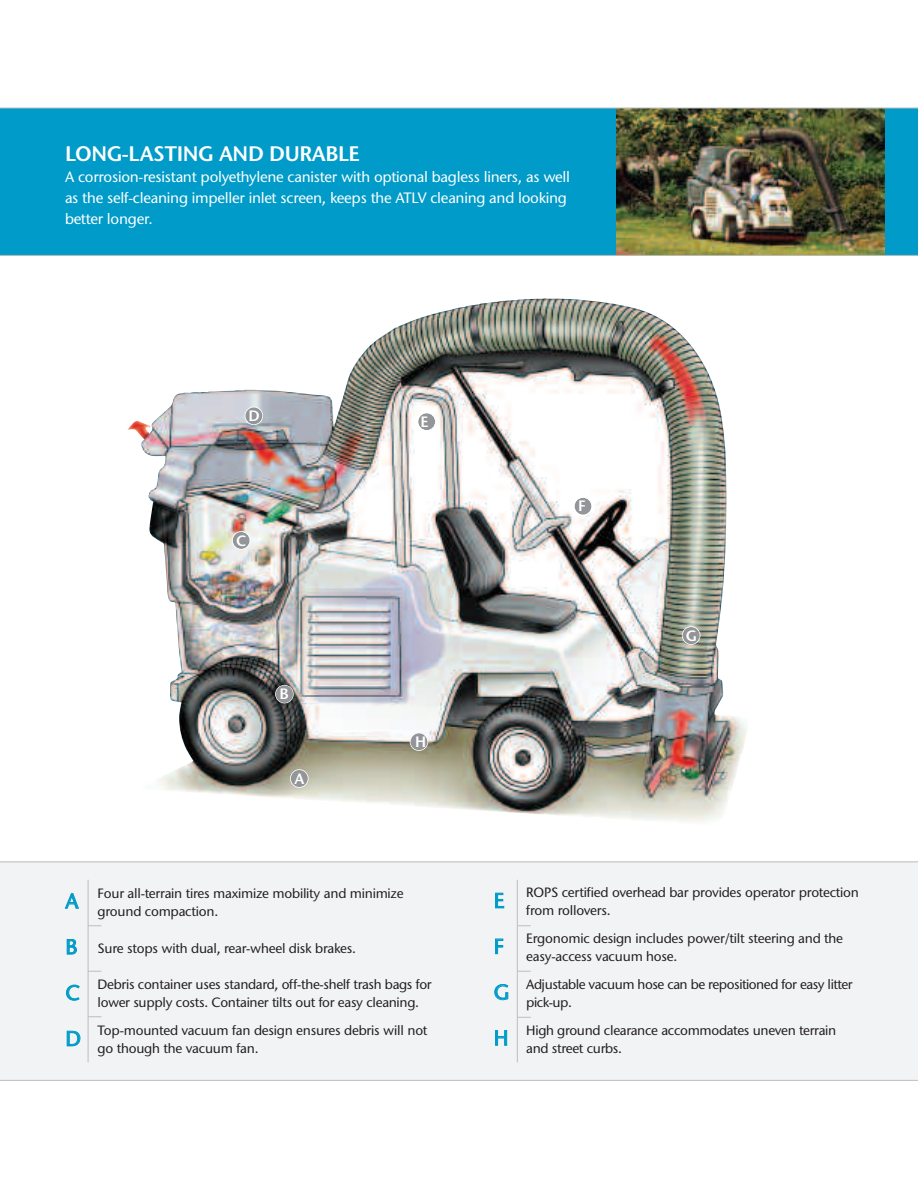
<style>
.page{position:relative;width:918px;height:1188px;background:#fff}
.page>*{position:absolute;margin:0;border:0;box-sizing:border-box;transform-origin:0 0}
.t1{font:21px "Stone Sans ITC Semi";letter-spacing:-.02em;color:#fff}
.t2{font:500 21px "Stone Sans ITC";color:#009bc8}
.t3{font:500 15px/21px "Stone Sans ITC";letter-spacing:-.015em;color:#fff}
.t4{font:15px "Stone Sans ITC Semi";color:#fff}
.t5{font:500 13.5px/18px "Stone Sans ITC";letter-spacing:-.02em;color:#231f20}
.s1{font-size:21px;color:#009bc8}
</style>
<div class="page">
<div style="left:0;top:108px;width:918px;height:147px;background:#009bc8"></div>
<img style="left:127px;top:298px;width:621px;height:524px">
<div style="left:233px;top:532px;width:17px;height:17px;background:#939598;border-radius:50%"></div>
<div style="left:232px;top:531px;width:18px;height:19px;border:2px solid #fff;border-radius:50%"></div>
<div style="left:276px;top:686px;width:17px;height:17px;background:#939598;border-radius:50%"></div>
<div style="left:275px;top:685px;width:19px;height:18px;border:2px solid #fff;border-radius:50%"></div>
<div style="left:574px;top:498px;width:18px;height:17px;background:#939598;border-radius:50%"></div>
<div style="left:574px;top:497px;width:18px;height:19px;border:2px solid #fff;border-radius:50%"></div>
<div style="left:410px;top:733px;width:18px;height:17px;background:#939598;border-radius:50%"></div>
<div style="left:410px;top:732px;width:18px;height:19px;border:2px solid #fff;border-radius:50%"></div>
<div style="left:291px;top:770px;width:17px;height:17px;background:#939598;border-radius:50%"></div>
<div style="left:290px;top:769px;width:19px;height:19px;border:2px solid #fff;border-radius:50%"></div>
<div style="left:683px;top:627px;width:17px;height:17px;background:#939598;border-radius:50%"></div>
<div style="left:682px;top:626px;width:18px;height:19px;border:2px solid #fff;border-radius:50%"></div>
<div style="left:245px;top:407px;width:17px;height:17px;background:#939598;border-radius:50%"></div>
<div style="left:245px;top:407px;width:18px;height:18px;border:2px solid #fff;border-radius:50%"></div>
<div style="left:418px;top:413px;width:17px;height:17px;background:#939598;border-radius:50%"></div>
<div style="left:417px;top:412px;width:19px;height:19px;border:2px solid #fff;border-radius:50%"></div>
<div style="left:0;top:862px;width:918px;height:218px;background:#f2f3f4"></div>
<hr style="left:0;top:862px;width:918px;height:1px;background:#bcbdc0">
<hr style="left:517px;top:880px;width:1px;height:182px;background:#bcbdc0">
<svg style="left:518px;top:925px;width:13px;height:1px"></svg>
<svg style="left:518px;top:971px;width:13px;height:1px"></svg>
<svg style="left:518px;top:1017px;width:13px;height:1px"></svg>
<hr style="left:88px;top:880px;width:1px;height:182px;background:#bcbdc0">
<svg style="left:89px;top:925px;width:12px;height:1px"></svg>
<svg style="left:89px;top:971px;width:12px;height:1px"></svg>
<svg style="left:89px;top:1016px;width:12px;height:1px"></svg>
<hr style="left:0;top:1080px;width:918px;height:1px;background:#bcbdc0">
<img style="left:617px;top:109px;width:267px;height:146px">
<hr style="left:0;top:108px;width:918px;height:1px;background:#bcbdc0">
<hr style="left:0;top:255px;width:918px;height:1px;background:#bcbdc0">
<h1 class="t1" style="left:65px;top:146px;width:296px">LONG-LASTING AND DURABLE</h1>
<p class="t3" style="left:65px;top:168px;width:507px">A corrosion-resistant polyethylene canister with optional bagless liners, as well as the self-cleaning impeller inlet screen, keeps the ATLV cleaning and looking better longer.</p>
<p class="t4" style="left:248px;top:410px;width:13px">D</p>
<p class="t4" style="left:236px;top:535px;width:12px">C</p>
<p class="t4" style="left:279px;top:688px;width:11px">B</p>
<p class="t4" style="left:294px;top:773px;width:11px">A</p>
<p class="t4" style="left:421px;top:416px;width:10px">E</p>
<p class="t4" style="left:415px;top:736px;width:13px">H</p>
<h1 class="t2" style="left:65px;top:893px;width:14px">A</h1>
<p class="t5" style="left:98px;top:885px;width:308px">Four all-terrain tires maximize mobility and minimize ground compaction.</p>
<p class="t5" style="left:65px;top:940px;width:292px"><span class="s1">B</span> Sure stops with dual, rear-wheel disk brakes.</p>
<h1 class="t2" style="left:65px;top:985px;width:16px">C</h1>
<p class="t5" style="left:98px;top:977px;width:336px">Debris container uses standard, off-the-shelf trash bags for lower supply costs. Container tilts out for easy cleaning.</p>
<h1 class="t2" style="left:65px;top:1030px;width:17px">D</h1>
<p class="t5" style="left:98px;top:1023px;width:331px">Top-mounted vacuum fan design ensures debris will not go though the vacuum fan.</p>
<p class="t4" style="left:578px;top:500px;width:9px">F</p>
<p class="t4" style="left:686px;top:630px;width:13px">G</p>
<h1 class="t2" style="left:494px;top:892px;width:12px">E</h1>
<p class="t5" style="left:526px;top:885px;width:334px">ROPS certified overhead bar provides operator protection from rollovers.</p>
<h1 class="t2" style="left:494px;top:938px;width:12px">F</h1>
<p class="t5" style="left:526px;top:931px;width:318px">Ergonomic design includes power/tilt steering and the easy-access vacuum hose.</p>
<h1 class="t2" style="left:494px;top:984px;width:17px">G</h1>
<p class="t5" style="left:526px;top:977px;width:328px">Adjustable vacuum hose can be repositioned for easy litter pick-up.</p>
<h1 class="t2" style="left:494px;top:1030px;width:16px">H</h1>
<p class="t5" style="left:526px;top:1022px;width:311px">High ground clearance accommodates uneven terrain and street curbs.</p>
</div>
